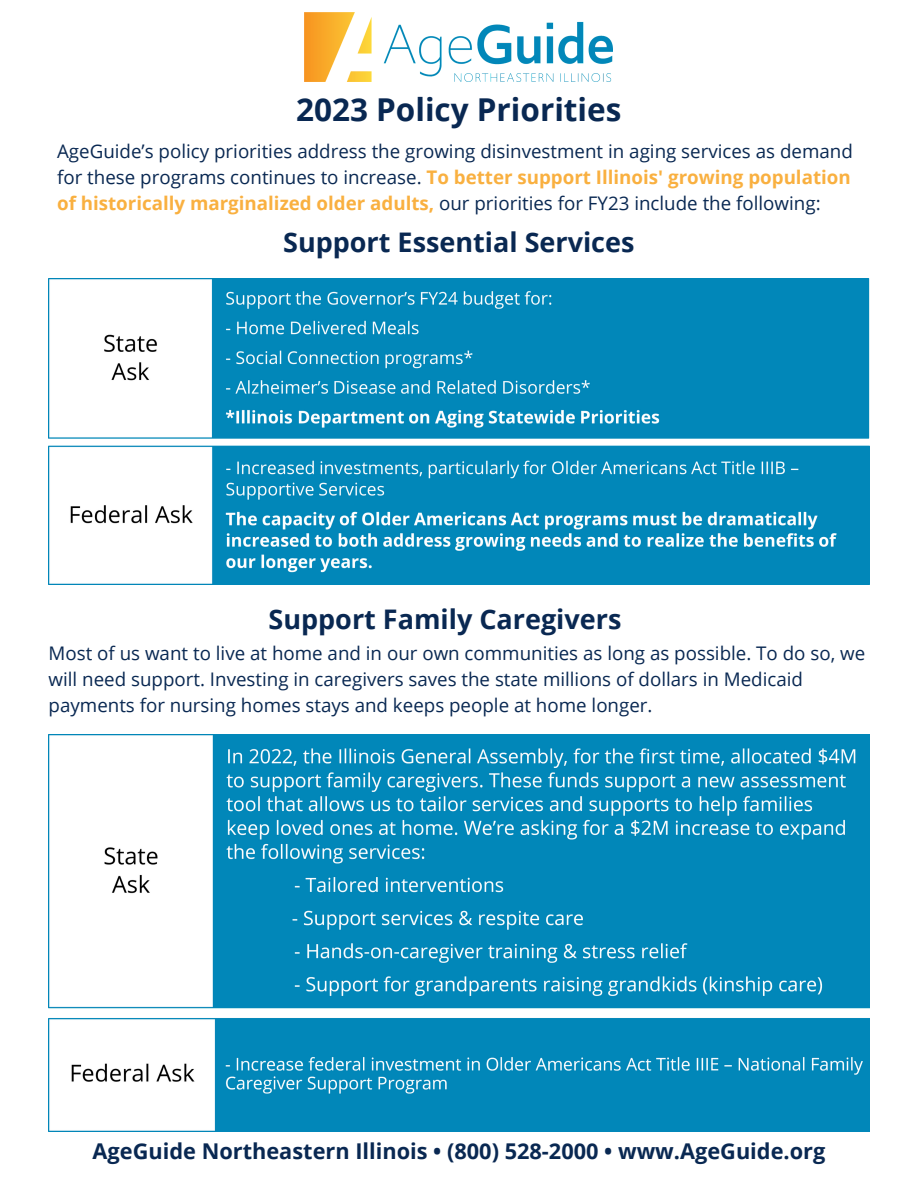
<style>
.page{position:relative;width:918px;height:1188px;background:#fff}
.page>*{position:absolute;margin:0;border:0;box-sizing:border-box;transform-origin:0 0}
.t1{font:700 31.5px "Open Sans";color:#092852}
.t2{font:700 27px "Open Sans";color:#092852}
.t3{font:700 21.75px "Open Sans";color:#092852}
.t4{font:18.75px/25.8px "Open Sans";color:#092852;text-align:justify}
.s1{font-weight:700;color:#f9b040}
</style>
<div class="page">
<img style="left:305px;top:12px;width:308px;height:70px">
<img style="left:49px;top:278px;width:821px;height:306px">
<img style="left:49px;top:735px;width:821px;height:397px">
<h1 class="t1" style="left:296px;top:88px;width:327px">2023 Policy Priorities</h1>
<p class="t4" style="left:57px;top:138px;width:797px">AgeGuide’s policy priorities address the growing disinvestment in aging services as demand for these programs continues to increase. <span class="s1">To better support Illinois' growing population of historically marginalized older adults,</span> our priorities for FY23 include the following:</p>
<h2 class="t2" style="left:283px;top:224px;width:353px">Support Essential Services</h2>
<h2 class="t2" style="left:269px;top:600px;width:354px">Support Family Caregivers</h2>
<p class="t4" style="left:49px;top:640px;width:818px;text-align:left">Most of us want to live at home and in our own communities as long as possible. To do so, we will need support. Investing in caregivers saves the state millions of dollars in Medicaid payments for nursing homes stays and keeps people at home longer.</p>
<p class="t3" style="left:93px;top:1136px;width:734px">AgeGuide Northeastern Illinois • (800) 528-2000 • www.AgeGuide.org</p>
</div>
